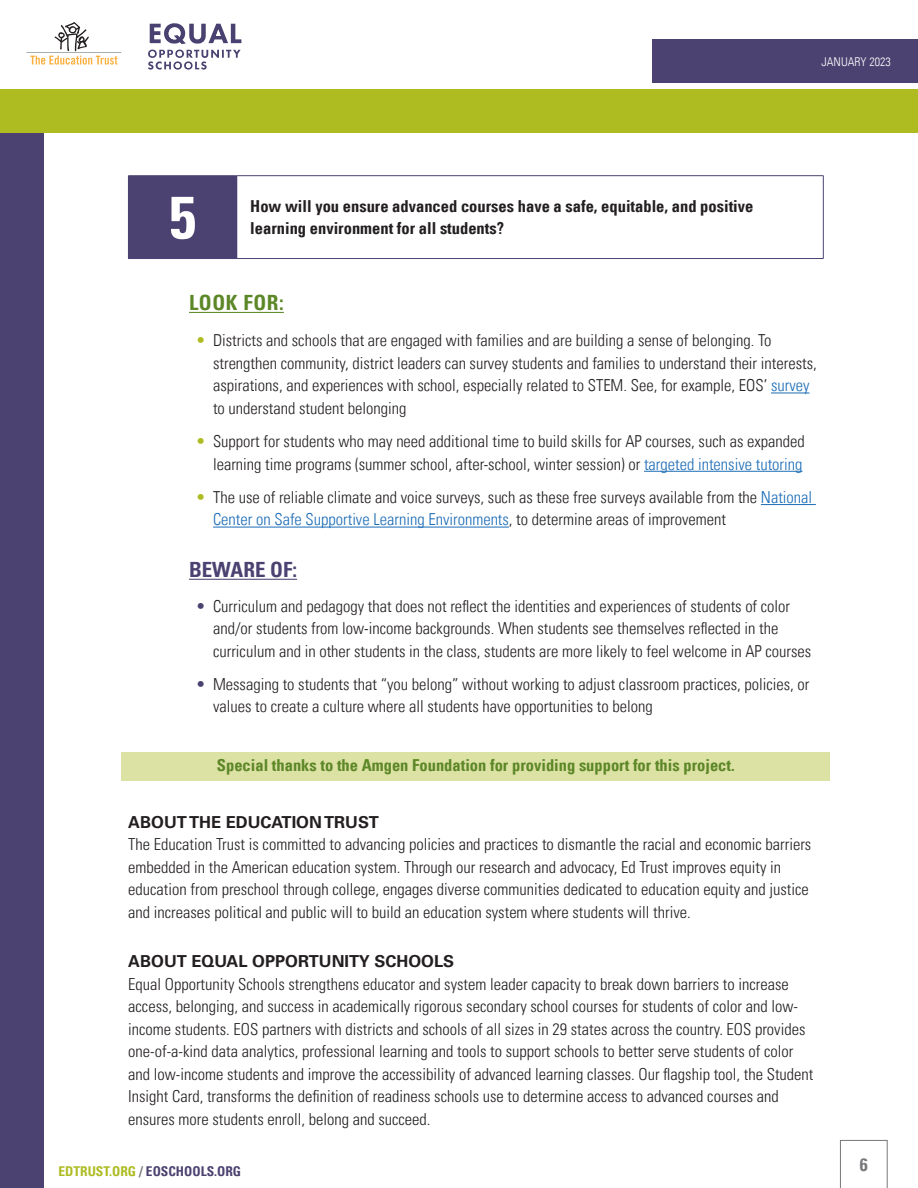
<style>
.page{position:relative;width:918px;height:1188px;background:#fff}
.page>*{position:absolute;margin:0;border:0;box-sizing:border-box;transform-origin:0 0}
.NUmber{font:700 condensed 60px "Univers LT";color:#fff}
.Orange{font:700 condensed 21px "Univers LT";color:#4c4271}
.Green{font:700 condensed 21px "Univers LT";letter-spacing:.03em;color:#5c8727}
.t1{font:700 condensed 18px "Univers LT";color:#78777a}
.Bullets{font:300 condensed 16.5px/22.5px "Univers LT";color:#231f20}
.t2{font:300 condensed 16.5px/22.5px "Univers LT Std";color:#231f20}
.t3{font:700 condensed 16.5px/22.5px "Univers LT";color:#231f20}
.CallOut_Box{font:700 condensed 16.5px "Univers LT";color:#5c8727}
.t4{font:700 16.5px "Univers LT Std";color:#231f20}
.t5{font:700 condensed 13.5px "Univers LT";color:#4c4271}
.t6{font:300 condensed 12.15px "Univers LT";color:#fff}
.s1{color:#aebc21}
.s2{color:#1c6cb6}
.s3{color:#4c4271}
.s4{color:#78777a}
</style>
<div class="page">
<div style="left:652px;top:39px;width:266px;height:43px;background:#4c4271"></div>
<div style="left:0;top:132px;width:43px;height:1056px;background:#4c4271"></div>
<svg style="left:840px;top:1140px;width:48px;height:48px"></svg>
<svg style="left:26px;top:22px;width:95px;height:43px"></svg>
<svg style="left:148px;top:23px;width:93px;height:47px"></svg>
<div style="left:0;top:89px;width:918px;height:43px;background:#aebc21"></div>
<hr style="left:189px;top:312px;width:95px;height:1px;background:#5c8727">
<hr style="left:771px;top:393px;width:38px;height:1px;background:#1c6cb6">
<hr style="left:644px;top:471px;width:159px;height:1px;background:#1c6cb6">
<hr style="left:761px;top:504px;width:55px;height:1px;background:#1c6cb6">
<hr style="left:213px;top:527px;width:296px;height:1px;background:#1c6cb6">
<hr style="left:189px;top:579px;width:108px;height:1px;background:#4c4271">
<div style="left:122px;top:752px;width:708px;height:29px;background:#dce1a4"></div>
<div style="left:128px;top:176px;width:109px;height:83px;background:#4c4271"></div>
<hr style="left:128px;top:175px;width:109px;height:1px;background:#4c4271">
<hr style="left:237px;top:175px;width:587px;height:1px;background:#4c4271">
<hr style="left:823px;top:176px;width:1px;height:82px;background:#4c4271">
<hr style="left:237px;top:258px;width:587px;height:1px;background:#4c4271">
<p class="NUmber" style="left:169px;top:181px;width:28px">5</p>
<p class="t3" style="left:250px;top:195px;width:505px">How will you ensure advanced courses have a safe, equitable, and positive learning environment for all students?</p>
<p class="t6" style="left:822px;top:54px;width:71px">JANUARY 2023</p>
<p class="Green" style="left:189px;top:290px;width:96px">LOOK FOR:</p>
<p class="Bullets" style="left:213px;top:329px;width:605px;text-indent:-17px"><span class="s1">•</span> Districts and schools that are engaged with families and are building a sense of belonging. To strengthen community, district leaders can survey students and families to understand their interests, aspirations, and experiences with school, especially related to STEM. See, for example, EOS’ <span class="s2">survey </span>to understand student belonging</p>
<p class="Bullets" style="left:196px;top:430px;width:611px;text-align:right"><span class="s1">•</span> Support for students who may need additional time to build skills for AP courses, such as expanded learning time programs (summer school, after-school, winter session) or <span class="s2">targeted intensive tutoring</span></p>
<p class="Bullets" style="left:213px;top:486px;width:601px;text-indent:-17px"><span class="s1">•</span> The use of reliable climate and voice surveys, such as these free surveys available from the <span class="s2">National<br>Center on Safe Supportive Learning Environments</span>, to determine areas of improvement</p>
<p class="Orange" style="left:189px;top:557px;width:110px">BEWARE OF:</p>
<p class="Bullets" style="left:213px;top:595px;width:600px;text-indent:-17px"><span class="s3">•</span> Curriculum and pedagogy that does not reflect the identities and experiences of students of color and/or students from low-income backgrounds. When students see themselves reflected in the curriculum and in other students in the class, students are more likely to feel welcome in AP courses</p>
<p class="Bullets" style="left:213px;top:673px;width:598px;text-indent:-17px"><span class="s3">•</span> Messaging to students that “you belong” without working to adjust classroom practices, policies, or values to create a culture where all students have opportunities to belong</p>
<p class="CallOut_Box" style="left:217px;top:755px;width:519px">Special thanks to the Amgen Foundation for providing support for this project.</p>
<p class="t4" style="left:128px;top:812px;width:252px">ABOUT THE EDUCATION TRUST</p>
<p class="t2" style="left:128px;top:833px;width:685px">The Education Trust is committed to advancing policies and practices to dismantle the racial and economic barriers embedded in the American education system. Through our research and advocacy, Ed Trust improves equity in education from preschool through college, engages diverse communities dedicated to education equity and justice and increases political and public will to build an education system where students will thrive.</p>
<p class="t4" style="left:128px;top:952px;width:328px">ABOUT EQUAL OPPORTUNITY SCHOOLS</p>
<p class="t2" style="left:128px;top:973px;width:687px">Equal Opportunity Schools strengthens educator and system leader capacity to break down barriers to increase access, belonging, and success in academically rigorous secondary school courses for students of color and low&shy;income students. EOS partners with districts and schools of all sizes in 29 states across the country. EOS provides one-of-a-kind data analytics, professional learning and tools to support schools to better serve students of color and low-income students and improve the accessibility of advanced learning classes. Our flagship tool, the Student Insight Card, transforms the definition of readiness schools use to determine access to advanced courses and ensures more students enroll, belong and succeed.</p>
<p class="t5" style="left:58px;top:1163px;width:184px"><span class="s1">EDTRUST.ORG</span> <span class="s4">/</span> EOSCHOOLS.ORG</p>
<p class="t1" style="left:860px;top:1154px;width:9px">6</p>
</div>
